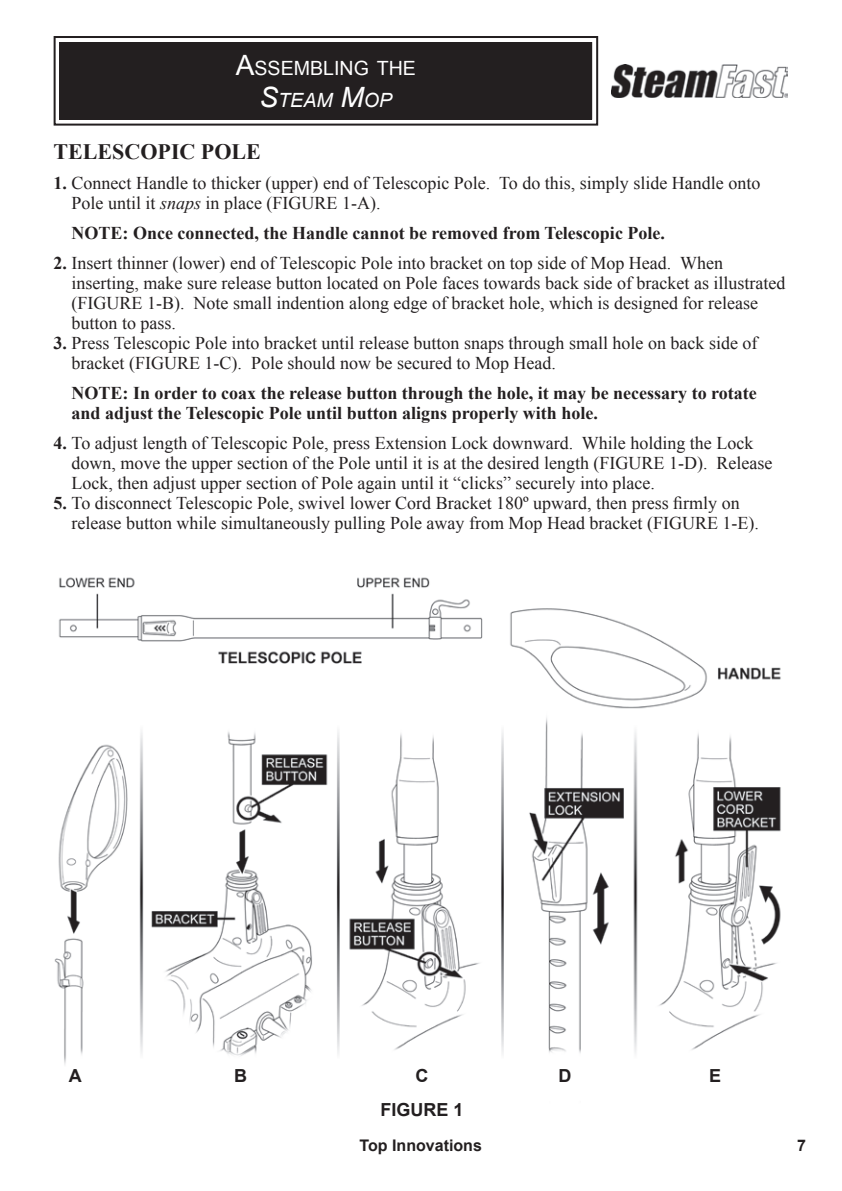
<style>
.page{position:relative;width:842px;height:1191px;background:#fff}
.page>*{position:absolute;margin:0;border:0;box-sizing:border-box;transform-origin:0 0}
.t1{font:700 22px "Times New Roman";color:#231f20}
.t2{font:19.6px/32px "Arial";color:#fff;text-align:center}
.t3{font:18px/20px "Times New Roman";color:#231f20}
.t4{font:700 18px/20px "Times New Roman";color:#231f20}
.t5{font:700 18px "Arial";color:#231f20}
.t6{font:700 16px "Arial";color:#231f20}
.s1{font-size:28px}
.s2{font-style:italic;font-size:28px}
.s3{font-style:italic}
.s4{font-weight:700}
</style>
<div class="page">
<svg style="left:53px;top:36px;width:546px;height:90px;background:#3d3a3b"></svg>
<div style="left:60px;top:42px;width:532px;height:78px;border:6px solid #231f20"></div>
<img style="left:611px;top:64px;width:177px;height:33px">
<img style="left:54px;top:577px;width:727px;height:488px">
<p class="t2" style="left:236px;top:52px;width:182px"><span class="s1">A</span>SSEMBLI NG THE<br><span class="s2">S</span><span class="s3">TEAM</span> <span class="s2">M</span><span class="s3">OP</span></p>
<p class="t1" style="left:54px;top:136px;width:209px">TELESCOPIC POLE</p>
<p class="t3" style="left:72px;top:173px;width:690px;text-indent:-18px"><span class="s4">1.</span> Connect Handle to thicker (upper) end of Telescopic Pole. To do this, simply slide Handle onto<br>Pole until it <span class="s3">snaps</span> in place (FIGURE 1-A).</p>
<p class="t4" style="left:72px;top:222px;width:595px">NOTE: Once connected, the Handle cannot be removed from Telescopic Pole.</p>
<p class="t3" style="left:72px;top:253px;width:715px;text-indent:-18px"><span class="s4">2.</span> Insert thinner (lower) end of Telescopic Pole into bracket on top side of Mop Head. When inserting, make sure release button located on Pole faces towards back side of bracket as illustrated (FIGURE 1-B). Note small indention along edge of bracket hole, which is designed for release button to pass.</p>
<p class="t3" style="left:72px;top:333px;width:687px;text-indent:-18px"><span class="s4">3.</span> Press Telescopic Pole into bracket until release button snaps through small hole on back side of bracket (FIGURE 1-C). Pole should now be secured to Mop Head.</p>
<p class="t4" style="left:72px;top:382px;width:687px">NOTE: In order to coax the release button through the hole, it may be necessary to rotate and adjust the Telescopic Pole until button aligns properly with hole.</p>
<p class="t3" style="left:72px;top:433px;width:702px;text-indent:-18px"><span class="s4">4.</span> To adjust length of Telescopic Pole, press Extension Lock downward. While holding the Lock down, move the upper section of the Pole until it is at the desired length (FIGURE 1-D). Release<br>Lock, then adjust upper section of Pole again until it “clicks” securely into place.</p>
<p class="t3" style="left:72px;top:493px;width:689px;text-indent:-18px"><span class="s4">5.</span> To disconnect Telescopic Pole, swivel lower Cord Bracket 180º upward, then press firmly on release button while simultaneously pulling Pole away from Mop Head bracket (FIGURE 1-E).</p>
<p class="t5" style="left:69px;top:1063px;width:14px">A</p>
<p class="t5" style="left:234px;top:1063px;width:14px">B</p>
<p class="t5" style="left:416px;top:1063px;width:14px">C</p>
<p class="t5" style="left:559px;top:1063px;width:14px">D</p>
<p class="t5" style="left:709px;top:1063px;width:14px">E</p>
<p class="t5" style="left:381px;top:1097px;width:85px">FIGURE 1</p>
<p class="t6" style="left:360px;top:1134px;width:124px">Top Innovations</p>
<p class="t6" style="left:797px;top:1134px;width:10px">7</p>
</div>
